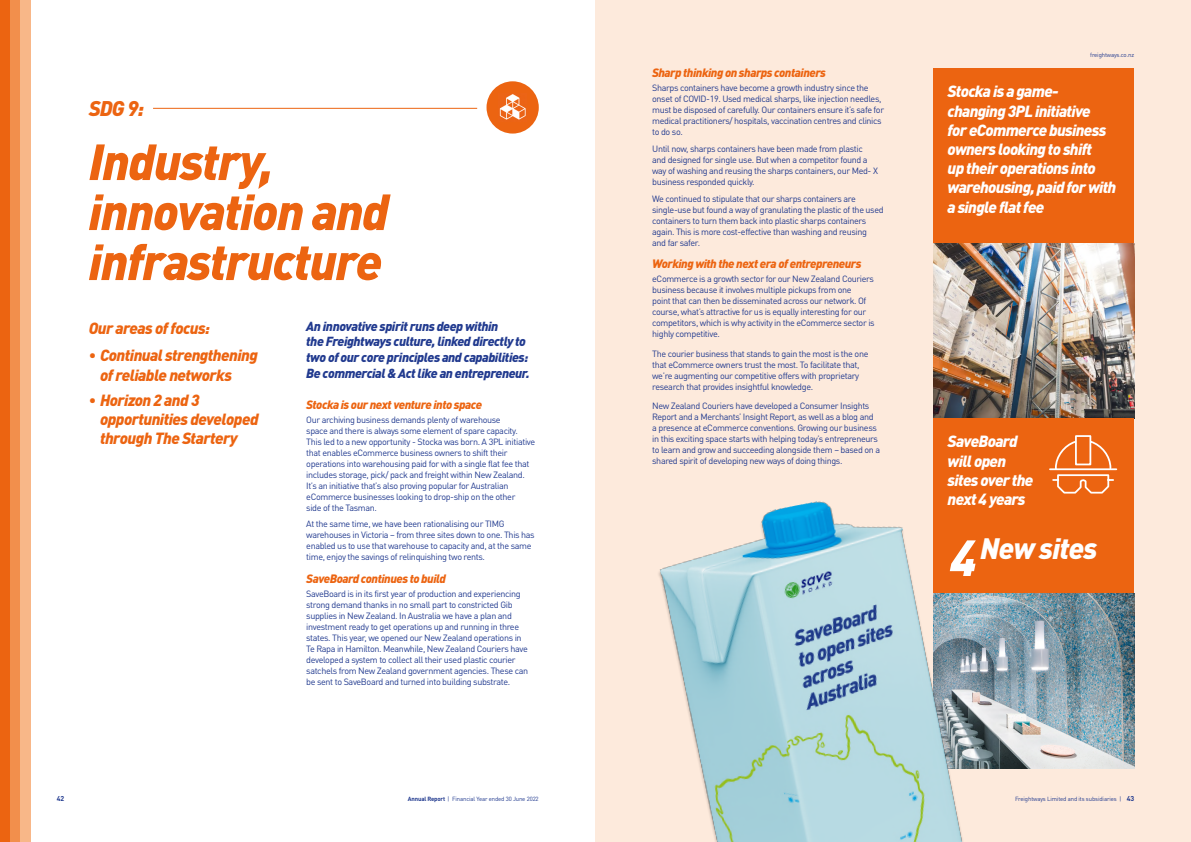
<style>
.page{position:relative;width:1191px;height:842px;background:#fff}
.page>*{position:absolute;margin:0;border:0;box-sizing:border-box;transform-origin:0 0}
.t1{font:italic 900 50px/50px "DIN Pro";letter-spacing:-.03em;color:#ec6411}
.t2{font:italic 900 29.1px "DIN Pro";letter-spacing:-.03em;color:#fff}
.t3{font:italic 900 21px "DIN Pro";color:#ec6411}
.t4{font:italic 900 16px/19.2px "DIN Pro";letter-spacing:-.045em;color:#fff}
.t5{font:italic 900 16px/19.2px "DIN Pro";letter-spacing:-.035em;color:#ec6411}
.t6{font:italic 900 13px/15.6px "DIN Pro";letter-spacing:-.035em;color:#213a8f}
.t7{font:italic 900 12px "DIN Pro";letter-spacing:-.04em;color:#ec6411}
.t8{font:9px/11px "DIN Pro";letter-spacing:-.04em;color:#213a8f}
.t9{font:700 7px "DIN Pro";color:#213a8f}
.t10{font:6px "DIN Pro";letter-spacing:-.025em;color:#213a8f}
.s1{font-size:50px}
.s2{font-weight:700;font-size:7px}
.s3{font-weight:700}
</style>
<div class="page">
<div style="left:486px;top:81px;width:53px;height:53px;background:#ec6411;border-radius:50%"></div>
<img style="left:499px;top:94px;width:27px;height:26px">
<div style="left:595px;top:0;width:596px;height:842px;background:#fdeadc"></div>
<div style="left:933px;top:68px;width:201px;height:175px;background:#ec6411"></div>
<img style="left:991px;top:593px;width:143px;height:175px">
<img style="left:933px;top:243px;width:201px;height:175px">
<div style="left:933px;top:418px;width:201px;height:175px;background:#ec6411"></div>
<div style="left:0;top:0;width:10px;height:842px;background:#ec6411"></div>
<div style="left:10px;top:0;width:11px;height:842px;background:#f28f4c"></div>
<div style="left:21px;top:0;width:10px;height:842px;background:#f8b788"></div>
<hr style="left:153px;top:108px;width:324px;height:1px;background:#ec6411">
<div style="left:657px;top:502px;width:334px;height:340px;background:#000;opacity:.25"></div>
<img style="left:657px;top:501px;width:306px;height:341px">
<svg style="left:1049px;top:435px;width:69px;height:59px"></svg>
<h3 class="t3" style="left:89px;top:91px;width:57px">SDG 9:</h3>
<h1 class="t1" style="left:89px;top:131px;width:302px">Industry, innovation and infrastructure</h1>
<h3 class="t5" style="left:89px;top:316px;width:123px">Our areas of focus:</h3>
<h3 class="t5" style="left:100px;top:344px;width:159px;text-indent:-11px">• Continual strengthening of reliable networks</h3>
<h3 class="t5" style="left:100px;top:388px;width:160px;text-indent:-11px">• Horizon 2 and 3 opportunities developed through The Startery</h3>
<h3 class="t6" style="left:306px;top:317px;width:225px">An innovative spirit runs deep within<br>the Freightways culture, linked directly to two of our core principles and capabilities:<br>Be commercial &amp; Act like an entrepreneur.</h3>
<h3 class="t7" style="left:306px;top:394px;width:177px">Stocka is our next venture into space</h3>
<p class="t8" style="left:306px;top:413px;width:230px">Our archiving business demands plenty of warehouse<br>space and there is always some element of spare capacity.<br>This led to a new opportunity - Stocka was born. A 3PL initiative that enables eCommerce business owners to shift their operations into warehousing paid for with a single flat fee that includes storage, pick/ pack and freight within New Zealand.<br>It’s an initiative that’s also proving popular for Australian eCommerce businesses looking to drop-ship on the other<br>side of the Tasman.</p>
<p class="t8" style="left:306px;top:518px;width:230px">At the same time, we have been rationalising our TIMG warehouses in Victoria – from three sites down to one. This has enabled us to use that warehouse to capacity and, at the same time, enjoy the savings of relinquishing two rents.</p>
<h3 class="t7" style="left:306px;top:569px;width:141px">SaveBoard continues to build</h3>
<p class="t8" style="left:306px;top:587px;width:223px">SaveBoard is in its first year of production and experiencing strong demand thanks in no small part to constricted Gib supplies in New Zealand. In Australia we have a plan and investment ready to get operations up and running in three states. This year, we opened our New Zealand operations in Te Rapa in Hamilton. Meanwhile, New Zealand Couriers have developed a system to collect all their used plastic courier satchels from New Zealand government agencies. These can be sent to SaveBoard and turned into building substrate.</p>
<h3 class="t7" style="left:652px;top:63px;width:175px">Sharp thinking on sharps containers</h3>
<p class="t8" style="left:652px;top:82px;width:233px">Sharps containers have become a growth industry since the onset of COVID-19. Used medical sharps, like injection needles, must be disposed of carefully. Our containers ensure it’s safe for medical practitioners/ hospitals, vaccination centres and clinics to do so.</p>
<p class="t8" style="left:652px;top:142px;width:227px">Until now, sharps containers have been made from plastic and designed for single use. But when a competitor found a way of washing and reusing the sharps containers, our Med- X business responded quickly.</p>
<p class="t8" style="left:652px;top:192px;width:233px">We continued to stipulate that our sharps containers are single-use but found a way of granulating the plastic of the used containers to turn them back into plastic sharps containers again. This is more cost-effective than washing and reusing<br>and far safer.</p>
<h3 class="t7" style="left:652px;top:254px;width:211px">Working with the next era of entrepreneurs</h3>
<p class="t8" style="left:652px;top:273px;width:224px">eCommerce is a growth sector for our New Zealand Couriers business because it involves multiple pickups from one<br>point that can then be disseminated across our network. Of course, what’s attractive for us is equally interesting for our competitors, which is why activity in the eCommerce sector is highly competitive.</p>
<p class="t8" style="left:652px;top:347px;width:218px">The courier business that stands to gain the most is the one that eCommerce owners trust the most. To facilitate that, we’re augmenting our competitive offers with proprietary research that provides insightful knowledge.</p>
<p class="t8" style="left:652px;top:400px;width:229px">New Zealand Couriers have developed a Consumer Insights Report and a Merchants’ Insight Report, as well as a blog and a presence at eCommerce conventions. Growing our business in this exciting space starts with helping today’s entrepreneurs to learn and grow and succeeding alongside them – based on a shared spirit of developing new ways of doing things.</p>
<p class="t10" style="left:1090px;top:50px;width:45px">freightways.co.nz</p>
<h3 class="t4" style="left:947px;top:80px;width:170px">Stocka is a game&shy;changing 3PL initiative<br>for eCommerce business owners looking to shift<br>up their operations into warehousing, paid for with a single flat fee</h3>
<h3 class="t4" style="left:947px;top:430px;width:87px">SaveBoard will open sites over the next 4 years</h3>
<h2 class="t2" style="left:950px;top:524px;width:148px"><span class="s1">4</span>New sites</h2>
<p class="t9" style="left:57px;top:793px;width:9px">42</p>
<p class="t10" style="left:1015px;top:794px;width:121px">Freightways Limited and its subsidiaries | <span class="s2">43</span></p>
<p class="t10" style="left:408px;top:794px;width:132px"><span class="s3">Annual Report</span> | Financial Year ended 30 June 2022</p>
</div>
